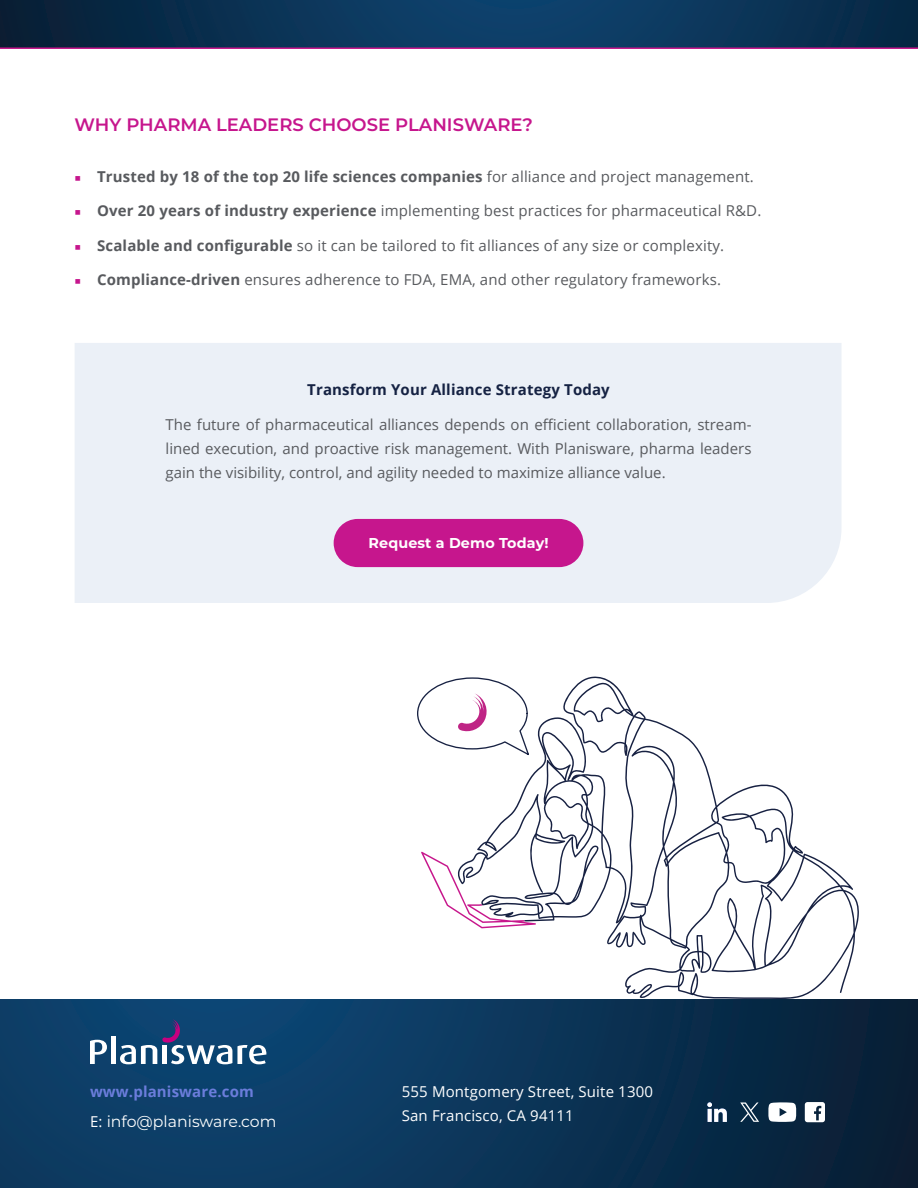
<style>
.page{position:relative;width:918px;height:1188px;background:#fff}
.page>*{position:absolute;margin:0;border:0;box-sizing:border-box;transform-origin:0 0}
.t1{font:600 18px "Montserrat";color:#c6168d}
.Subtitles{font:15.75px "Montserrat";color:#fff}
.Body{font:15px/24px "Open Sans";letter-spacing:.01em;color:#585a5e;text-align:justify}
.t2{font:700 15px "Open Sans";letter-spacing:.01em;color:#585a5e}
.Subtitles-2{font:15px "Open Sans";letter-spacing:.01em;color:#fff}
.Body-2{font:700 15px "Open Sans";letter-spacing:.01em;color:#152243}
.Subtitles-3{font:700 15px "Open Sans";letter-spacing:.01em;color:#6b7ddb}
.bulllet_square{font:700 14.25px "Montserrat";letter-spacing:.01em;color:#fff}
.s1{font-family:"Alegreya";font-size:15.75px;color:#c6168d}
.s2{font-weight:400}
.s3{font-family:"Alegreya";font-weight:700;font-size:15.75px;color:#c6168d}
.s4{font-weight:700}
.s5{font-family:"Open Sans";font-size:15px}
</style>
<div class="page">
<svg style="left:0;top:0;width:918px;height:47px;background:#0a3355"></svg>
<hr style="left:0;top:47px;width:918px;height:2px;background:#c7178c">
<div style="left:75px;top:343px;width:767px;height:260px;background:#ebf0f7"></div>
<svg style="left:0;top:999px;width:918px;height:189px;background:#0b3457"></svg>
<svg style="left:90px;top:1040px;width:17px;height:24px"></svg>
<div style="left:111px;top:1037px;width:5px;height:27px;background:#fff"></div>
<svg style="left:120px;top:1019px;width:147px;height:45px"></svg>
<svg style="left:707px;top:1102px;width:20px;height:20px"></svg>
<svg style="left:740px;top:1102px;width:19px;height:20px"></svg>
<svg style="left:805px;top:1102px;width:20px;height:20px"></svg>
<svg style="left:768px;top:1102px;width:29px;height:20px"></svg>
<div style="left:334px;top:519px;width:249px;height:48px;background:#c6168d;border-radius:24px"></div>
<svg style="left:421px;top:852px;width:36px;height:61px"></svg>
<svg style="left:457px;top:676px;width:402px;height:323px"></svg>
<svg style="left:417px;top:677px;width:114px;height:80px"></svg>
<p class="t1" style="left:75px;top:112px;width:460px">WHY PHARMA LEADERS CHOOSE PLANISWARE?</p>
<p class="t2" style="left:75px;top:166px;width:681px"><span class="s1">■</span> Trusted by 18 of the top 20 life sciences companies <span class="s2">for alliance and project management.</span></p>
<p class="Body" style="left:75px;top:199px;width:688px"><span class="s3">■</span> <span class="s4">Over 20 years of industry experience</span> implementing best practices for pharmaceutical R&amp;D.</p>
<p class="Body" style="left:75px;top:233px;width:651px"><span class="s3">■</span> <span class="s4">Scalable and configurable</span> so it can be tailored to fit alliances of any size or complexity.</p>
<p class="Body" style="left:75px;top:268px;width:648px"><span class="s3">■</span> <span class="s4">Compliance-driven</span> ensures adherence to FDA, EMA, and other regulatory frameworks.</p>
<p class="Body-2" style="left:307px;top:379px;width:304px">Transform Your Alliance Strategy Today</p>
<p class="Body" style="left:166px;top:412px;width:587px">The future of pharmaceutical alliances depends on efficient collaboration, stream&shy;lined execution, and proactive risk management. With Planisware, pharma leaders gain the visibility, control, and agility needed to maximize alliance value.</p>
<p class="bulllet_square" style="left:368px;top:533px;width:182px">Request a Demo Today!</p>
<p class="Subtitles-3" style="left:90px;top:1081px;width:165px">www.planisware.com</p>
<p class="Subtitles" style="left:90px;top:1110px;width:188px"><span class="s5">E:</span> info@planisware.com</p>
<p class="Subtitles-2" style="left:402px;top:1081px;width:253px">555 Montgomery Street, Suite 1300</p>
<p class="Subtitles-2" style="left:402px;top:1105px;width:174px">San Francisco, CA 94111</p>
</div>
